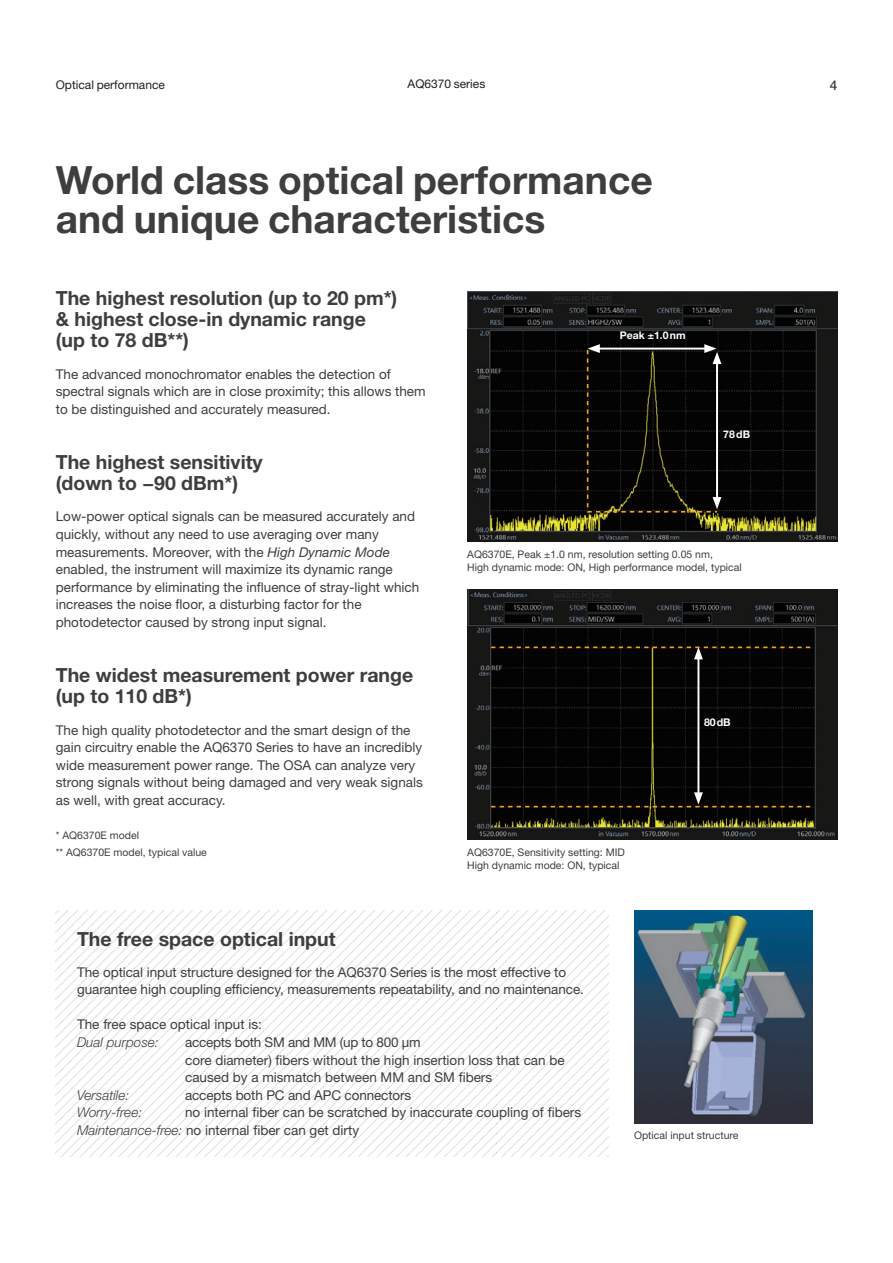
<style>
.page{position:relative;width:893px;height:1263px;background:#fff}
.page>*{position:absolute;margin:0;border:0;box-sizing:border-box;transform-origin:0 0}
.title_26pt___26pt{font:700 39px "Helvetica Neue LT Std";color:#3e3e3f}
.H_1_-_13pt___14pt{font:700 19.5px/21px "Helvetica Neue LT Std";color:#3e3e3f}
.body{font:13.5px/17.5px "Helvetica Neue LT Std";color:#3e3e3f}
.body-2{font:italic 300 13.5px "Helvetica Neue LT Std";color:#3e3e3f}
.t1{font:500 13.5px "Helvetica Neue LT Std";color:#3e3e3f}
.index_E{font:12px "Helvetica Neue LT Std";color:#231f20}
.t2{font:700 10.65px "Helvetica Neue LT Std";color:#fff}
.note{font:10.5px "Helvetica Neue LT Std";color:#3e3e3f}
.t3{font:700 10.5px "Helvetica Neue LT Std";color:#fff}
.s1{font-style:italic}
.s2{font-weight:300;font-style:italic}
</style>
<div class="page">
<img style="left:634px;top:910px;width:178px;height:213px">
<svg style="left:56px;top:910px;width:553px;height:246px"></svg>
<img style="left:467px;top:291px;width:370px;height:251px">
<img style="left:467px;top:590px;width:370px;height:249px">
<hr style="left:697px;top:656px;width:2px;height:140px;background:#fff">
<svg style="left:491px;top:646px;width:322px;height:13px;background:#171108"></svg>
<svg style="left:491px;top:792px;width:322px;height:15px;background:#110d07"></svg>
<svg style="left:586px;top:344px;width:135px;height:169px;background:#161511"></svg>
<p class="index_E" style="left:56px;top:78px;width:111px">Optical performance</p>
<p class="index_E" style="left:408px;top:77px;width:79px">AQ6370 series</p>
<p class="t1" style="left:830px;top:78px;width:9px">4</p>
<p class="title_26pt___26pt" style="left:56px;top:156px;width:599px">World class optical performance</p>
<p class="title_26pt___26pt" style="left:56px;top:195px;width:491px">and unique characteristics</p>
<p class="H_1_-_13pt___14pt" style="left:56px;top:287px;width:343px">The highest resolution (up to 20 pm*) &amp; highest close-in dynamic range (up to 78 dB**)</p>
<p class="body" style="left:56px;top:365px;width:371px">The advanced monochromator enables the detection of spectral signals which are in close proximity; this allows them to be distinguished and accurately measured.</p>
<p class="H_1_-_13pt___14pt" style="left:56px;top:451px;width:208px">The highest sensitivity (down to −90 dBm*)</p>
<p class="body" style="left:56px;top:508px;width:365px">Low-power optical signals can be measured accurately and quickly, without any need to use averaging over many measurements. Moreover, with the <span class="s1">High Dynamic Mode </span>enabled, the instrument will maximize its dynamic range performance by eliminating the influence of stray-light which increases the noise floor, a disturbing factor for the photodetector caused by strong input signal.</p>
<p class="H_1_-_13pt___14pt" style="left:56px;top:664px;width:359px">The widest measurement power range (up to 110 dB*)</p>
<p class="body" style="left:56px;top:721px;width:369px">The high quality photodetector and the smart design of the gain circuitry enable the AQ6370 Series to have an incredibly wide measurement power range. The OSA can analyze very strong signals without being damaged and very weak signals as well, with great accuracy.</p>
<p class="note" style="left:56px;top:829px;width:85px">* AQ6370E model</p>
<p class="note" style="left:56px;top:846px;width:153px">** AQ6370E model, typical value</p>
<p class="t3" style="left:620px;top:329px;width:67px">Peak ±1.0nm</p>
<p class="t3" style="left:723px;top:428px;width:28px">78dB</p>
<p class="note" style="left:467px;top:548px;width:247px">AQ6370E, Peak ±1.0 nm, resolution setting 0.05 nm,</p>
<p class="note" style="left:467px;top:561px;width:276px">High dynamic mode: ON, High performance model, typical</p>
<p class="note" style="left:467px;top:846px;width:159px">AQ6370E, Sensitivity setting: MID</p>
<p class="note" style="left:467px;top:859px;width:154px">High dynamic mode: ON, typical</p>
<p class="t2" style="left:704px;top:716px;width:28px">80 dB</p>
<p class="H_1_-_13pt___14pt" style="left:77px;top:928px;width:260px">The free space optical input</p>
<p class="body" style="left:77px;top:963px;width:508px">The optical input structure designed for the AQ6370 Series is the most effective to guarantee high coupling efficiency, measurements repeatability, and no maintenance.</p>
<p class="body" style="left:77px;top:1016px;width:186px">The free space optical input is:</p>
<p class="body-2" style="left:77px;top:1034px;width:83px">Dual purpose:</p>
<p class="body" style="left:185px;top:1033px;width:381px">accepts both SM and MM (up to 800 µm<br>core diameter) fibers without the high insertion loss that can be caused by a mismatch between MM and SM fibers</p>
<p class="body-2" style="left:77px;top:1087px;width:54px">Versatile:</p>
<p class="body" style="left:185px;top:1086px;width:228px">accepts both PC and APC connectors</p>
<p class="body-2" style="left:77px;top:1104px;width:67px">Worry-free:</p>
<p class="body" style="left:185px;top:1103px;width:398px">no internal fiber can be scratched by inaccurate coupling of fibers</p>
<p class="body" style="left:77px;top:1121px;width:284px"><span class="s2">Maintenance-free:</span> no internal fiber can get dirty</p>
<p class="note" style="left:634px;top:1129px;width:106px">Optical input structure</p>
</div>
